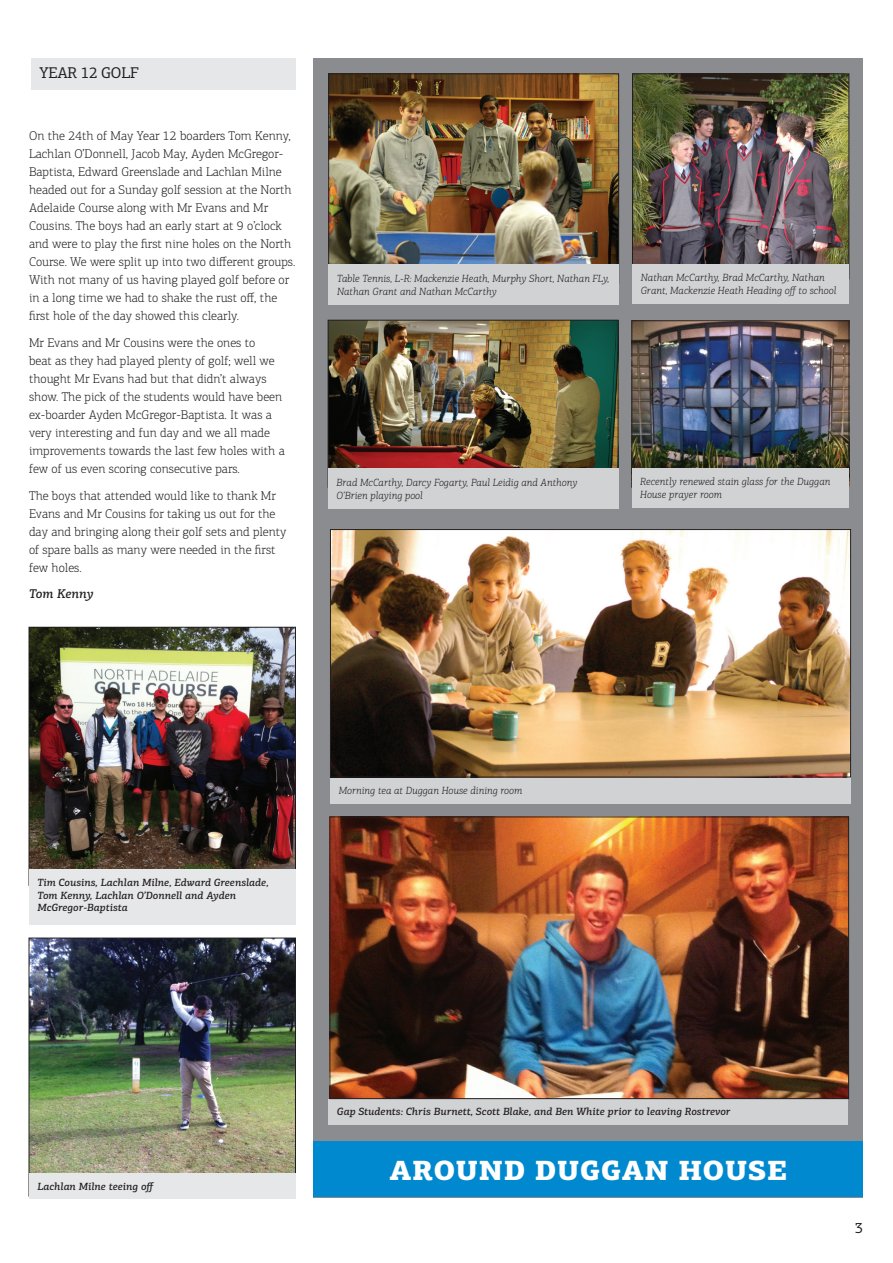
<style>
.page{position:relative;width:893px;height:1263px;background:#fff}
.page>*{position:absolute;margin:0;border:0;box-sizing:border-box;transform-origin:0 0}
.t1{font:900 27.75px "PF Centro Slab Pro";letter-spacing:.02em;color:#fff}
.t2{font:15.6px "PF Centro Slab Pro";letter-spacing:-.01em;color:#231f20}
.t3{font:15px "PF Centro Slab Pro";color:#231f20}
.t4{font:300 12.75px/18px "PF Centro Slab Pro";color:#231f20}
.t5{font:italic 500 12.75px "PF Centro Slab Pro";color:#231f20}
.t6{font:italic 300 10.5px/12.6px "PF Centro Slab Pro";color:#231f20}
.t7{font:italic 500 10.5px/12.6px "PF Centro Slab Pro";color:#231f20}
</style>
<div class="page">
<div style="left:313px;top:58px;width:550px;height:1139px;background:#8a8c8f"></div>
<img style="left:31px;top:629px;width:263px;height:241px">
<div style="left:29px;top:627px;width:267px;height:258px;border:1px solid #231f20"></div>
<img style="left:330px;top:76px;width:287px;height:188px">
<div style="left:328px;top:74px;width:291px;height:209px;border:1px solid #231f20"></div>
<div style="left:31px;top:58px;width:265px;height:31px;background:#e6e7e9"></div>
<div style="left:313px;top:1142px;width:550px;height:55px;background:#0089cf"></div>
<img style="left:634px;top:76px;width:213px;height:188px">
<div style="left:632px;top:74px;width:217px;height:205px;border:1px solid #231f20"></div>
<div style="left:632px;top:264px;width:217px;height:40px;background:#d1d2d4"></div>
<div style="left:328px;top:1099px;width:520px;height:25px;background:#d1d2d4"></div>
<div style="left:329px;top:264px;width:290px;height:41px;background:#d1d2d4"></div>
<img style="left:332px;top:818px;width:515px;height:279px">
<div style="left:330px;top:816px;width:519px;height:283px;border:1px solid #231f20"></div>
<div style="left:29px;top:870px;width:267px;height:55px;background:#e6e7e9"></div>
<img style="left:634px;top:323px;width:213px;height:146px">
<div style="left:632px;top:321px;width:217px;height:166px;border:1px solid #231f20"></div>
<div style="left:330px;top:776px;width:521px;height:28px;background:#d1d2d4"></div>
<img style="left:31px;top:940px;width:263px;height:233px">
<div style="left:29px;top:938px;width:267px;height:258px;border:1px solid #231f20"></div>
<div style="left:29px;top:1173px;width:267px;height:26px;background:#e6e7e9"></div>
<img style="left:330px;top:322px;width:286px;height:147px">
<div style="left:328px;top:320px;width:290px;height:167px;border:1px solid #231f20"></div>
<img style="left:332px;top:531px;width:517px;height:244px">
<div style="left:330px;top:529px;width:521px;height:248px;border:1px solid #231f20"></div>
<div style="left:632px;top:469px;width:216px;height:39px;background:#d1d2d4"></div>
<div style="left:328px;top:469px;width:290px;height:40px;background:#d1d2d4"></div>
<p class="t2" style="left:39px;top:63px;width:100px">YEAR 12 GOLF</p>
<p class="t4" style="left:29px;top:127px;width:268px">On the 24th of May Year 12 boarders Tom Kenny, Lachlan O’Donnell, Jacob May, Ayden McGregor-Baptista, Edward Greenslade and Lachlan Milne headed out for a Sunday golf session at the North Adelaide Course along with Mr Evans and Mr Cousins. The boys had an early start at 9 o’clock and were to play the first nine holes on the North Course. We were split up into two different groups.<br>With not many of us having played golf before or in a long time we had to shake the rust off, the first hole of the day showed this clearly.</p>
<p class="t4" style="left:29px;top:334px;width:257px">Mr Evans and Mr Cousins were the ones to<br>beat as they had played plenty of golf; well we thought Mr Evans had but that didn’t always show. The pick of the students would have been ex-boarder Ayden McGregor-Baptista. It was a very interesting and fun day and we all made improvements towards the last few holes with a few of us even scoring consecutive pars.</p>
<p class="t4" style="left:29px;top:486px;width:259px">The boys that attended would like to thank Mr Evans and Mr Cousins for taking us out for the day and bringing along their golf sets and plenty of spare balls as many were needed in the first few holes.</p>
<p class="t5" style="left:29px;top:586px;width:66px">Tom Kenny</p>
<p class="t6" style="left:337px;top:273px;width:274px">Table Tennis, L-R: Mackenzie Heath, Murphy Short, Nathan FLy,<br>Nathan Grant and Nathan McCarthy</p>
<p class="t6" style="left:641px;top:271px;width:197px">Nathan McCarthy, Brad McCarthy, Nathan<br>Grant, Mackenzie Heath Heading off to school</p>
<p class="t6" style="left:337px;top:477px;width:242px">Brad McCarthy, Darcy Fogarty, Paul Leidig and Anthony<br>O’Brien playing pool</p>
<p class="t6" style="left:640px;top:475px;width:192px">Recently renewed stain glass for the Duggan<br>House prayer room</p>
<p class="t7" style="left:37px;top:876px;width:233px">Tim Cousins, Lachlan Milne, Edward Greenslade,<br>Tom Kenny, Lachlan O’Donnell and Ayden<br>McGregor-Baptista</p>
<p class="t6" style="left:339px;top:784px;width:185px">Morning tea at Duggan House dining room</p>
<p class="t7" style="left:37px;top:1180px;width:120px">Lachlan Milne teeing off</p>
<p class="t7" style="left:337px;top:1105px;width:395px">Gap Students: Chris Burnett, Scott Blake, and Ben White prior to leaving Rostrevor</p>
<h1 class="t1" style="left:389px;top:1152px;width:399px">AROUND DUGGAN HOUSE</h1>
<p class="t3" style="left:855px;top:1219px;width:10px">3</p>
</div>
